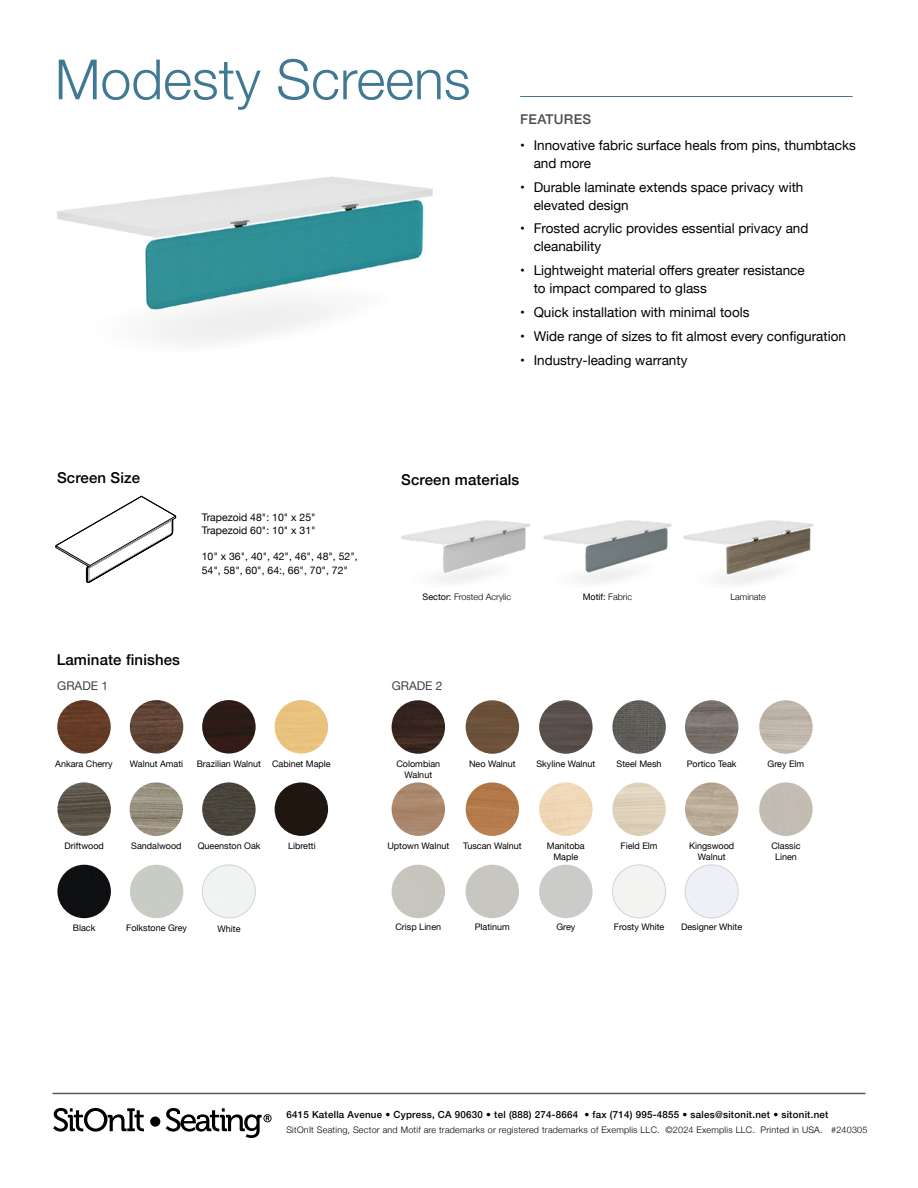
<style>
.page{position:relative;width:918px;height:1188px;background:#fff}
.page>*{position:absolute;margin:0;border:0;box-sizing:border-box;transform-origin:0 0}
.t1{font:300 55.5px "Helvetica Neue";color:#417994}
.t2{font:500 15px "Helvetica Neue";letter-spacing:.01em;color:#000}
.t3{font:13.5px/18px "Helvetica Neue";color:#000}
.t4{font:500 13.5px "Helvetica Neue";letter-spacing:.025em;color:#4d4d4f}
.t5{font:12px "Helvetica Neue";color:#414042}
.t6{font:10.5px/13.5px "Helvetica Neue";color:#000}
.t7{font:500 9.75px "Helvetica Neue";letter-spacing:.025em;color:#000}
.t8{font:9px/10.8px "Helvetica Neue";color:#000;text-align:center}
.t9{font:300 9px "Helvetica Neue";letter-spacing:.025em;color:#000}
.t10{font:300 9px "Helvetica Neue";color:#000}
.s1{font-weight:400}
.s2{font-weight:300}
</style>
<div class="page">
<hr style="left:52px;top:1093px;width:814px;height:1px;background:#58595b">
<svg style="left:53px;top:1108px;width:219px;height:30px"></svg>
<hr style="left:520px;top:96px;width:333px;height:1px;background:#417994">
<img style="left:57px;top:176px;width:376px;height:168px">
<img style="left:683px;top:520px;width:130px;height:64px">
<img style="left:543px;top:520px;width:129px;height:63px">
<img style="left:401px;top:520px;width:129px;height:63px">
<div style="left:685px;top:865px;width:53px;height:53px;background:#efeff8;border-radius:27px"></div>
<div style="left:685px;top:865px;width:53px;height:53px;border:1px solid #d1d3d4;border-radius:50%"></div>
<img style="left:539px;top:700px;width:54px;height:54px;border-radius:27px">
<img style="left:392px;top:700px;width:53px;height:54px;border-radius:27px">
<img style="left:539px;top:782px;width:54px;height:54px;border-radius:27px">
<img style="left:612px;top:782px;width:54px;height:54px;border-radius:27px">
<img style="left:466px;top:782px;width:53px;height:54px;border-radius:27px">
<div style="left:613px;top:865px;width:53px;height:53px;background:#f3f4f2;border-radius:27px"></div>
<div style="left:612px;top:865px;width:54px;height:53px;border:1px solid #d1d3d4;border-radius:50%"></div>
<img style="left:685px;top:782px;width:53px;height:54px;border-radius:27px">
<img style="left:759px;top:700px;width:54px;height:54px;border-radius:27px">
<img style="left:685px;top:700px;width:53px;height:54px;border-radius:27px">
<img style="left:612px;top:700px;width:54px;height:54px;border-radius:27px">
<img style="left:392px;top:782px;width:53px;height:54px;border-radius:27px">
<div style="left:466px;top:700px;width:53px;height:54px;background:#6b513a;border-radius:27px"></div>
<div style="left:392px;top:865px;width:53px;height:53px;background:#c7c5be;border-radius:27px"></div>
<div style="left:539px;top:865px;width:54px;height:53px;background:#cbcbc9;border-radius:27px"></div>
<div style="left:466px;top:865px;width:53px;height:53px;background:#c8c6c1;border-radius:27px"></div>
<div style="left:759px;top:782px;width:54px;height:54px;background:#c2bcb3;border-radius:27px"></div>
<div style="left:57px;top:865px;width:54px;height:53px;background:#0f1012;border-radius:27px"></div>
<div style="left:275px;top:700px;width:53px;height:54px;background:#e9c37e;border-radius:27px"></div>
<img style="left:57px;top:700px;width:54px;height:54px;border-radius:27px">
<img style="left:202px;top:700px;width:54px;height:54px;border-radius:27px">
<img style="left:57px;top:782px;width:54px;height:54px;border-radius:27px">
<div style="left:202px;top:865px;width:53px;height:53px;background:#eff3f2;border-radius:27px"></div>
<div style="left:202px;top:865px;width:54px;height:53px;border:1px solid #d1d3d4;border-radius:50%"></div>
<div style="left:130px;top:865px;width:53px;height:53px;background:#c8ccc5;border-radius:27px"></div>
<div style="left:275px;top:782px;width:53px;height:54px;background:#201610;border-radius:27px"></div>
<img style="left:130px;top:700px;width:53px;height:54px;border-radius:27px">
<img style="left:130px;top:782px;width:53px;height:54px;border-radius:27px">
<img style="left:202px;top:782px;width:54px;height:54px;border-radius:27px">
<svg style="left:56px;top:496px;width:120px;height:87px"></svg>
<h1 class="t1" style="left:55px;top:35px;width:417px">Modesty Screens</h1>
<p class="t4" style="left:520px;top:108px;width:73px">FEATURES</p>
<p class="t3" style="left:534px;top:137px;width:324px;text-indent:-14px">• Innovative fabric surface heals from pins, thumbtacks and more</p>
<p class="t3" style="left:534px;top:179px;width:271px;text-indent:-14px">• Durable laminate extends space privacy with elevated design</p>
<p class="t3" style="left:534px;top:220px;width:276px;text-indent:-14px">• Frosted acrylic provides essential privacy and cleanability</p>
<p class="t3" style="left:534px;top:262px;width:273px;text-indent:-14px">• Lightweight material offers greater resistance to impact compared to glass</p>
<p class="t3" style="left:520px;top:304px;width:231px">• Quick installation with minimal tools</p>
<p class="t3" style="left:520px;top:328px;width:327px">• Wide range of sizes to fit almost every configuration</p>
<p class="t3" style="left:520px;top:352px;width:169px">• Industry-leading warranty</p>
<p class="t2" style="left:57px;top:466px;width:85px">Screen Size</p>
<p class="t6" style="left:202px;top:511px;width:115px">Trapezoid 48": 10" x 25"<br>Trapezoid 60": 10" x 31"</p>
<p class="t6" style="left:202px;top:550px;width:158px">10" x 36", 40", 42", 46", 48", 52",<br>54", 58", 60", 64:, 66", 70", 72"</p>
<p class="t2" style="left:57px;top:648px;width:125px">Laminate finishes</p>
<p class="t2" style="left:401px;top:468px;width:120px">Screen materials</p>
<p class="t10" style="left:423px;top:590px;width:90px"><span class="s1">Sector:</span> Frosted Acrylic</p>
<p class="t8" style="left:583px;top:592px;width:51px">Motif: <span class="s2">Fabric</span></p>
<p class="t10" style="left:730px;top:590px;width:37px">Laminate</p>
<p class="t5" style="left:57px;top:677px;width:52px">GRADE 1</p>
<p class="t5" style="left:392px;top:677px;width:52px">GRADE 2</p>
<p class="t8" style="left:55px;top:759px;width:59px">Ankara Cherry</p>
<p class="t8" style="left:197px;top:759px;width:135px">Brazilian Walnut Cabinet Maple</p>
<p class="t8" style="left:130px;top:759px;width:55px">Walnut Amati</p>
<p class="t8" style="left:469px;top:759px;width:48px">Neo Walnut</p>
<p class="t8" style="left:617px;top:759px;width:47px">Steel Mesh</p>
<p class="t8" style="left:687px;top:759px;width:51px">Portico Teak</p>
<p class="t8" style="left:768px;top:759px;width:38px">Grey Elm</p>
<p class="t8" style="left:396px;top:759px;width:45px">Colombian</p>
<p class="t8" style="left:536px;top:759px;width:61px">Skyline Walnut</p>
<p class="t8" style="left:405px;top:770px;width:29px">Walnut</p>
<p class="t8" style="left:131px;top:841px;width:52px">Sandalwood</p>
<p class="t8" style="left:198px;top:841px;width:64px">Queenston Oak</p>
<p class="t8" style="left:65px;top:841px;width:41px">Driftwood</p>
<p class="t8" style="left:288px;top:841px;width:29px">Libretti</p>
<p class="t8" style="left:387px;top:841px;width:63px">Uptown Walnut</p>
<p class="t8" style="left:463px;top:841px;width:60px">Tuscan Walnut</p>
<p class="t8" style="left:621px;top:841px;width:39px">Field Elm</p>
<p class="t8" style="left:547px;top:841px;width:39px">Manitoba<br>Maple</p>
<p class="t8" style="left:689px;top:841px;width:47px">Kingswood<br>Walnut</p>
<p class="t8" style="left:771px;top:841px;width:31px">Classic<br>Linen</p>
<p class="t8" style="left:73px;top:923px;width:24px">Black</p>
<p class="t8" style="left:475px;top:922px;width:37px">Platinum</p>
<p class="t8" style="left:556px;top:922px;width:20px">Grey</p>
<p class="t8" style="left:395px;top:922px;width:47px">Crisp Linen</p>
<p class="t8" style="left:126px;top:923px;width:62px">Folkstone Grey</p>
<p class="t8" style="left:218px;top:923px;width:25px">White</p>
<p class="t8" style="left:614px;top:922px;width:52px">Frosty White</p>
<p class="t8" style="left:681px;top:922px;width:63px">Designer White</p>
<p class="t7" style="left:286px;top:1107px;width:544px">6415 Katella Avenue • Cypress, CA 90630 • tel (888) 274-8664 • fax (714) 995-4855 • sales@sitonit.net • sitonit.net</p>
<p class="t9" style="left:286px;top:1122px;width:583px">SitOnIt Seating, Sector and Motif are trademarks or registered trademarks of Exemplis LLC. ©2024 Exemplis LLC. Printed in USA. #240305</p>
</div>
